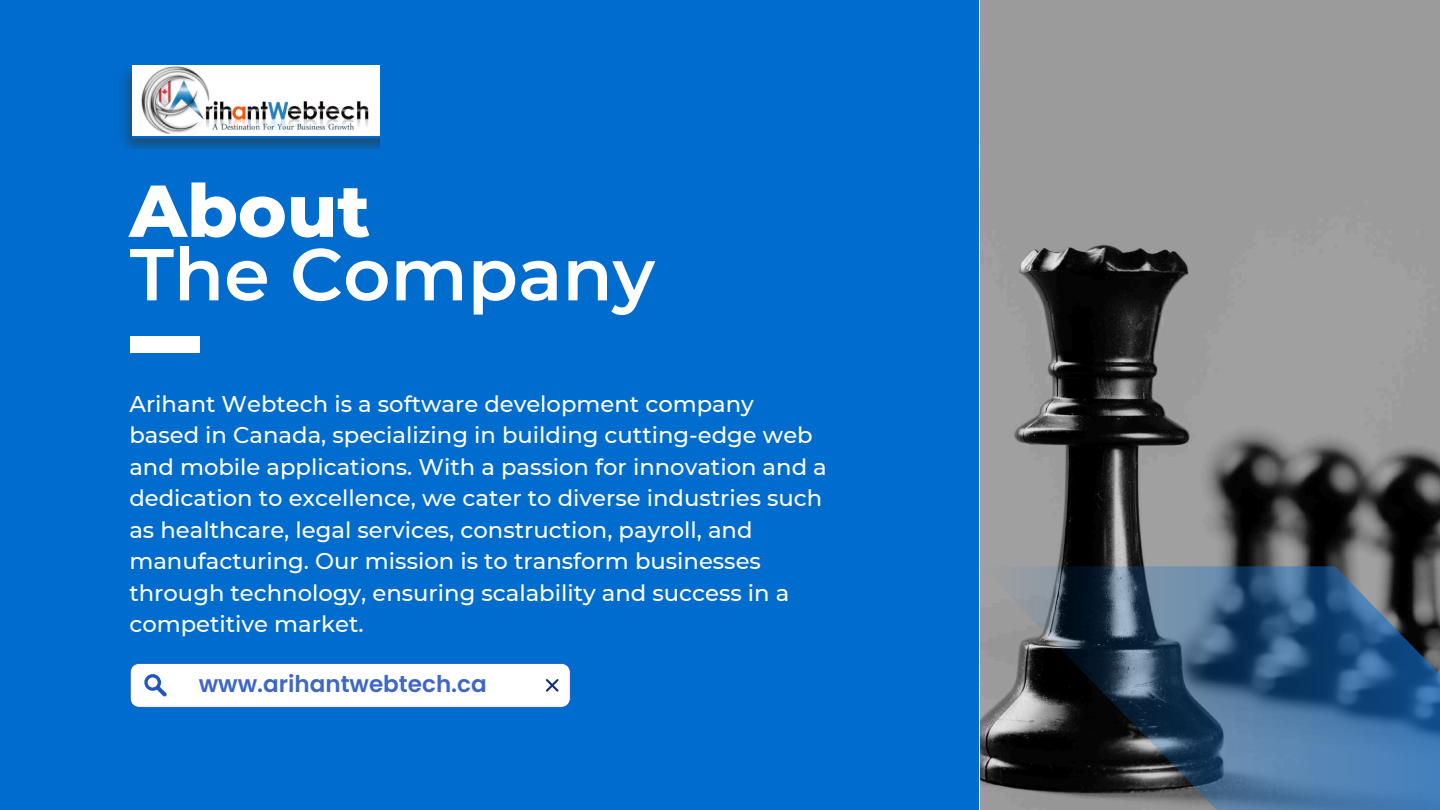
<style>
.page{position:relative;width:1440px;height:810px;background:#fff}
.page>*{position:absolute;margin:0;border:0;box-sizing:border-box;transform-origin:0 0}
.t1{font:600 73.3px "Montserrat";color:#fff}
.t2{font:800 73.3px "Montserrat";color:#fff}
.t3{font:600 23.1px "Poppins";color:#3e67c8}
.t4{font:500 22.7px/31.5px "Montserrat";color:#fff}
</style>
<div class="page">
<div style="left:0;top:0;width:979px;height:810px;background:#006ccd"></div>
<img style="left:980px;top:0;width:460px;height:566px">
<div style="left:130px;top:336px;width:69px;height:17px;background:#fff"></div>
<svg style="left:980px;top:566px;width:460px;height:244px;background:#415b74"></svg>
<svg style="left:130px;top:663px;width:441px;height:45px;background:#f0f4fb"></svg>
<img style="left:122px;top:65px;width:258px;height:83px">
<img style="left:133px;top:65px;width:243px;height:71px">
<h1 class="t2" style="left:129px;top:166px;width:242px">About</h1>
<h1 class="t1" style="left:130px;top:229px;width:527px">The Company</h1>
<p class="t4" style="left:129px;top:388px;width:699px">Arihant Webtech is a software development company based in Canada, specializing in building cutting-edge web and mobile applications. With a passion for innovation and a dedication to excellence, we cater to diverse industries such as healthcare, legal services, construction, payroll, and manufacturing. Our mission is to transform businesses through technology, ensuring scalability and success in a competitive market.</p>
<p class="t3" style="left:199px;top:668px;width:290px">www.arihantwebtech.ca</p>
</div>
